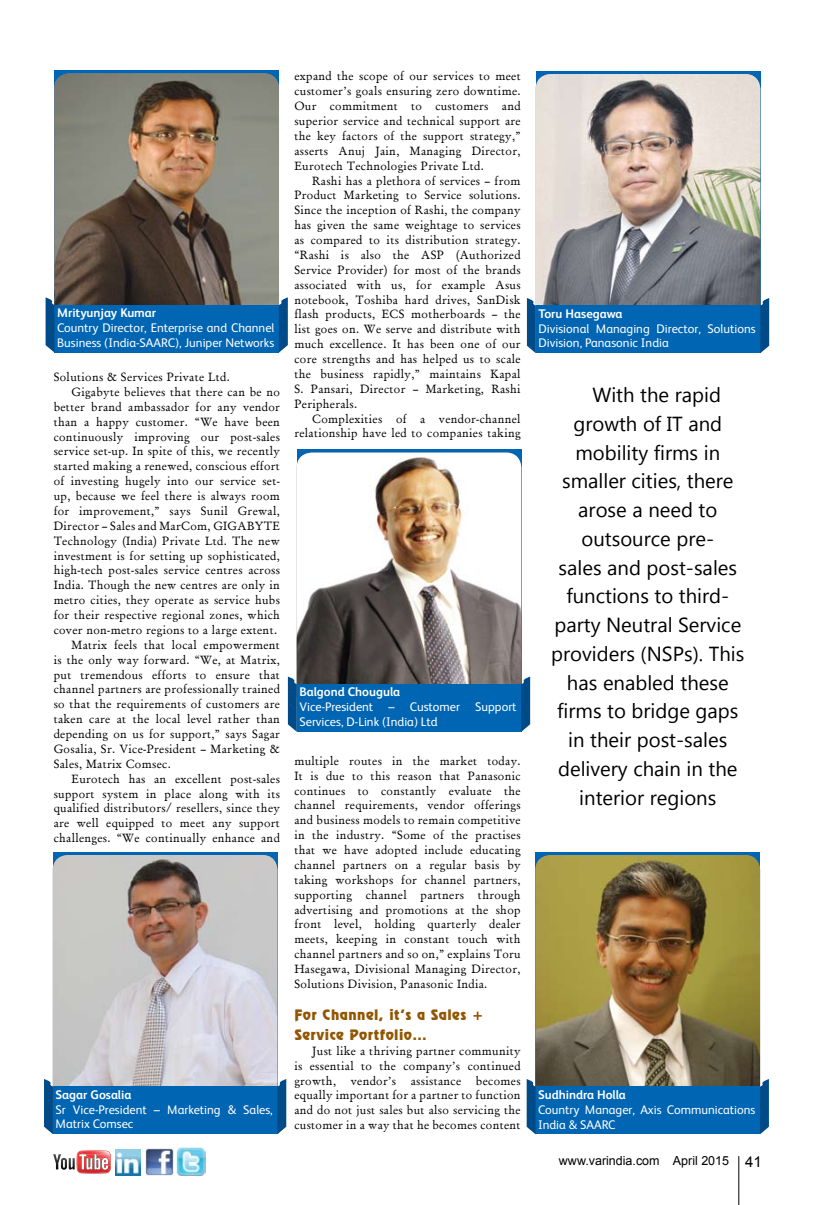
<style>
.page{position:relative;width:815px;height:1205px;background:#fff}
.page>*{position:absolute;margin:0;border:0;box-sizing:border-box;transform-origin:0 0}
.t1{font:20.25px "Microsoft Tai Le";color:#000}
.t2{font:14.38px/19.8px "Revue BT";letter-spacing:.03em;color:#915602}
.t3{font:12.5px/14.9px "Xerox Sans";color:#fff}
.t4{font:12.5px "Arial";color:#000}
.t5{font:12px/14.9px "Garamond Antiqua";letter-spacing:.03em;color:#000;text-align:justify}
.s1{font-weight:700}
.s2{font-size:15px}
</style>
<div class="page">
<svg style="left:53px;top:1150px;width:58px;height:24px"></svg>
<img style="left:115px;top:1149px;width:26px;height:26px">
<img style="left:146px;top:1148px;width:27px;height:27px">
<img style="left:177px;top:1148px;width:28px;height:28px">
<hr style="left:739px;top:1156px;width:1px;height:49px;background:#000">
<img style="left:54px;top:73px;width:225px;height:232px">
<div style="left:54px;top:305px;width:225px;height:48px;background:#0065b2"></div>
<svg style="left:279px;top:297px;width:9px;height:56px"></svg>
<svg style="left:46px;top:297px;width:9px;height:55px"></svg>
<img style="left:536px;top:74px;width:224px;height:231px">
<div style="left:536px;top:305px;width:224px;height:48px;background:#0065b2"></div>
<svg style="left:760px;top:298px;width:9px;height:55px"></svg>
<svg style="left:527px;top:298px;width:9px;height:55px"></svg>
<img style="left:53px;top:855px;width:224px;height:231px">
<div style="left:53px;top:1086px;width:224px;height:48px;background:#0065b2"></div>
<svg style="left:277px;top:1079px;width:9px;height:55px"></svg>
<svg style="left:44px;top:1079px;width:9px;height:55px"></svg>
<img style="left:535px;top:855px;width:225px;height:231px">
<div style="left:535px;top:1086px;width:225px;height:48px;background:#0065b2"></div>
<svg style="left:760px;top:1079px;width:9px;height:55px"></svg>
<svg style="left:527px;top:1079px;width:9px;height:55px"></svg>
<img style="left:297px;top:453px;width:224px;height:231px">
<div style="left:297px;top:684px;width:224px;height:48px;background:#0065b2"></div>
<svg style="left:521px;top:676px;width:9px;height:56px"></svg>
<svg style="left:288px;top:676px;width:9px;height:56px"></svg>
<p class="t5" style="left:294px;top:69px;width:228px">expand the scope of our services to meet</p>
<p class="t5" style="left:294px;top:84px;width:228px">customer’s goals ensuring zero downtime.</p>
<p class="t5" style="left:294px;top:99px;width:228px">Our commitment to customers and</p>
<p class="t5" style="left:294px;top:113px;width:228px">superior service and technical support are</p>
<p class="t5" style="left:294px;top:128px;width:228px">the key factors of the support strategy,”</p>
<p class="t5" style="left:294px;top:143px;width:228px">asserts Anuj Jain, Managing Director,</p>
<p class="t5" style="left:294px;top:158px;width:191px">Eurotech Technologies Private Ltd.</p>
<p class="t5" style="left:312px;top:173px;width:210px">Rashi has a plethora of services – from</p>
<p class="t5" style="left:294px;top:188px;width:228px">Product Marketing to Service solutions.</p>
<p class="t5" style="left:294px;top:203px;width:228px">Since the inception of Rashi, the company</p>
<p class="t5" style="left:294px;top:217px;width:228px">has given the same weightage to services</p>
<p class="t5" style="left:294px;top:232px;width:228px">as compared to its distribution strategy.</p>
<p class="t5" style="left:294px;top:247px;width:228px">“Rashi is also the ASP (Authorized</p>
<p class="t5" style="left:294px;top:262px;width:228px">Service Provider) for most of the brands</p>
<p class="t5" style="left:294px;top:277px;width:228px">associated with us, for example Asus</p>
<p class="t5" style="left:294px;top:292px;width:228px">notebook, Toshiba hard drives, SanDisk</p>
<p class="t5" style="left:294px;top:307px;width:228px">flash products, ECS motherboards – the</p>
<p class="t5" style="left:294px;top:322px;width:228px">list goes on. We serve and distribute with</p>
<p class="t5" style="left:294px;top:336px;width:228px">much excellence. It has been one of our</p>
<p class="t5" style="left:294px;top:351px;width:228px">core strengths and has helped us to scale</p>
<p class="t5" style="left:294px;top:366px;width:228px">the business rapidly,” maintains Kapal</p>
<p class="t5" style="left:294px;top:381px;width:228px">S. Pansari, Director – Marketing, Rashi</p>
<p class="t5" style="left:294px;top:396px;width:64px">Peripherals.</p>
<p class="t5" style="left:312px;top:411px;width:210px">Complexities of a vendor-channel</p>
<p class="t5" style="left:294px;top:426px;width:228px">relationship have led to companies taking</p>
<p class="t3" style="left:57px;top:305px;width:219px"><span class="s1">Mrityunjay Kumar<br></span>Country Director, Enterprise and Channel<br>Business (India-SAARC), Juniper Networks</p>
<p class="t3" style="left:538px;top:305px;width:219px"><span class="s1">Toru Hasegawa<br></span>Divisional Managing Director, Solutions<br>Division, Panasonic India</p>
<p class="t5" style="left:54px;top:369px;width:178px">Solutions &amp; Services Private Ltd.</p>
<p class="t5" style="left:71px;top:384px;width:210px">Gigabyte believes that there can be no</p>
<p class="t5" style="left:54px;top:399px;width:228px">better brand ambassador for any vendor</p>
<p class="t5" style="left:54px;top:414px;width:228px">than a happy customer. “We have been</p>
<p class="t5" style="left:54px;top:429px;width:228px">continuously improving our post-sales</p>
<p class="t5" style="left:54px;top:444px;width:228px">service set-up. In spite of this, we recently</p>
<p class="t5" style="left:54px;top:459px;width:228px">started making a renewed, conscious effort</p>
<p class="t5" style="left:54px;top:473px;width:228px">of investing hugely into our service set-</p>
<p class="t5" style="left:54px;top:488px;width:228px">up, because we feel there is always room</p>
<p class="t5" style="left:54px;top:503px;width:228px">for improvement,” says Sunil Grewal,</p>
<p class="t5" style="left:54px;top:518px;width:228px">Director – Sales and MarCom, GIGABYTE</p>
<p class="t5" style="left:54px;top:533px;width:228px">Technology (India) Private Ltd. The new</p>
<p class="t5" style="left:54px;top:548px;width:228px">investment is for setting up sophisticated,</p>
<p class="t5" style="left:54px;top:563px;width:228px">high-tech post-sales service centres across</p>
<p class="t5" style="left:54px;top:578px;width:228px">India. Though the new centres are only in</p>
<p class="t5" style="left:54px;top:592px;width:228px">metro cities, they operate as service hubs</p>
<p class="t5" style="left:54px;top:607px;width:228px">for their respective regional zones, which</p>
<p class="t5" style="left:54px;top:622px;width:225px">cover non-metro regions to a large extent.</p>
<p class="t5" style="left:71px;top:637px;width:210px">Matrix feels that local empowerment</p>
<p class="t5" style="left:54px;top:652px;width:228px">is the only way forward. “We, at Matrix,</p>
<p class="t5" style="left:54px;top:667px;width:228px">put tremendous efforts to ensure that</p>
<p class="t5" style="left:54px;top:682px;width:228px">channel partners are professionally trained</p>
<p class="t5" style="left:54px;top:697px;width:228px">so that the requirements of customers are</p>
<p class="t5" style="left:54px;top:711px;width:228px">taken care at the local level rather than</p>
<p class="t5" style="left:54px;top:726px;width:228px">depending on us for support,” says Sagar</p>
<p class="t5" style="left:54px;top:741px;width:228px">Gosalia, Sr. Vice-President – Marketing &amp;</p>
<p class="t5" style="left:54px;top:756px;width:119px">Sales, Matrix Comsec.</p>
<p class="t5" style="left:71px;top:771px;width:210px">Eurotech has an excellent post-sales</p>
<p class="t5" style="left:54px;top:786px;width:228px">support system in place along with its</p>
<p class="t5" style="left:54px;top:801px;width:228px">qualified distributors/ resellers, since they</p>
<p class="t5" style="left:54px;top:816px;width:228px">are well equipped to meet any support</p>
<p class="t5" style="left:54px;top:830px;width:228px">challenges. “We continually enhance and</p>
<p class="t1" style="left:592px;top:383px;width:130px">With the rapid</p>
<p class="t1" style="left:573px;top:412px;width:150px">growth of IT and</p>
<p class="t1" style="left:575px;top:441px;width:146px">mobility firms in</p>
<p class="t1" style="left:562px;top:469px;width:173px">smaller cities, there</p>
<p class="t1" style="left:578px;top:498px;width:141px">arose a need to</p>
<p class="t1" style="left:581px;top:527px;width:134px">outsource pre-</p>
<p class="t1" style="left:559px;top:556px;width:180px">sales and post-sales</p>
<p class="t1" style="left:566px;top:584px;width:164px">functions to third-</p>
<p class="t1" style="left:554px;top:613px;width:188px">party Neutral Service</p>
<p class="t1" style="left:551px;top:642px;width:195px">providers (NSPs). This</p>
<p class="t1" style="left:567px;top:671px;width:163px">has enabled these</p>
<p class="t1" style="left:557px;top:699px;width:183px">firms to bridge gaps</p>
<p class="t1" style="left:568px;top:728px;width:161px">in their post-sales</p>
<p class="t1" style="left:558px;top:757px;width:181px">delivery chain in the</p>
<p class="t1" style="left:579px;top:786px;width:139px">interior regions</p>
<p class="t3" style="left:299px;top:684px;width:219px"><span class="s1">Balgond Chougula<br></span>Vice-President – Customer Support<br>Services, D-Link (India) Ltd</p>
<p class="t5" style="left:294px;top:753px;width:228px">multiple routes in the market today.<br>It is due to this reason that Panasonic continues to constantly evaluate the channel requirements, vendor offerings and business models to remain competitive in the industry. “Some of the practises that we have adopted include educating channel partners on a regular basis by taking workshops for channel partners, supporting channel partners through advertising and promotions at the shop front level, holding quarterly dealer meets, keeping in constant touch with channel partners and so on,” explains Toru Hasegawa, Divisional Managing Director, Solutions Division, Panasonic India.</p>
<p class="t2" style="left:294px;top:1005px;width:191px">For Channel, it’s a Sales +<br>Service Portfolio…</p>
<p class="t5" style="left:294px;top:1043px;width:228px;text-indent:18px">Just like a thriving partner community is essential to the company’s continued growth, vendor’s assistance becomes equally important for a partner to function and do not just sales but also servicing the customer in a way that he becomes content</p>
<p class="t3" style="left:56px;top:1086px;width:219px"><span class="s1">Sagar Gosalia<br></span>Sr Vice-President – Marketing &amp; Sales,<br>Matrix Comsec</p>
<p class="t3" style="left:538px;top:1086px;width:219px"><span class="s1">Sudhindra Holla<br></span>Country Manager, Axis Communications<br>India &amp; SAARC</p>
<p class="t4" style="left:559px;top:1152px;width:204px">www.varindia.com April 2015 <span class="s2">41</span></p>
</div>
